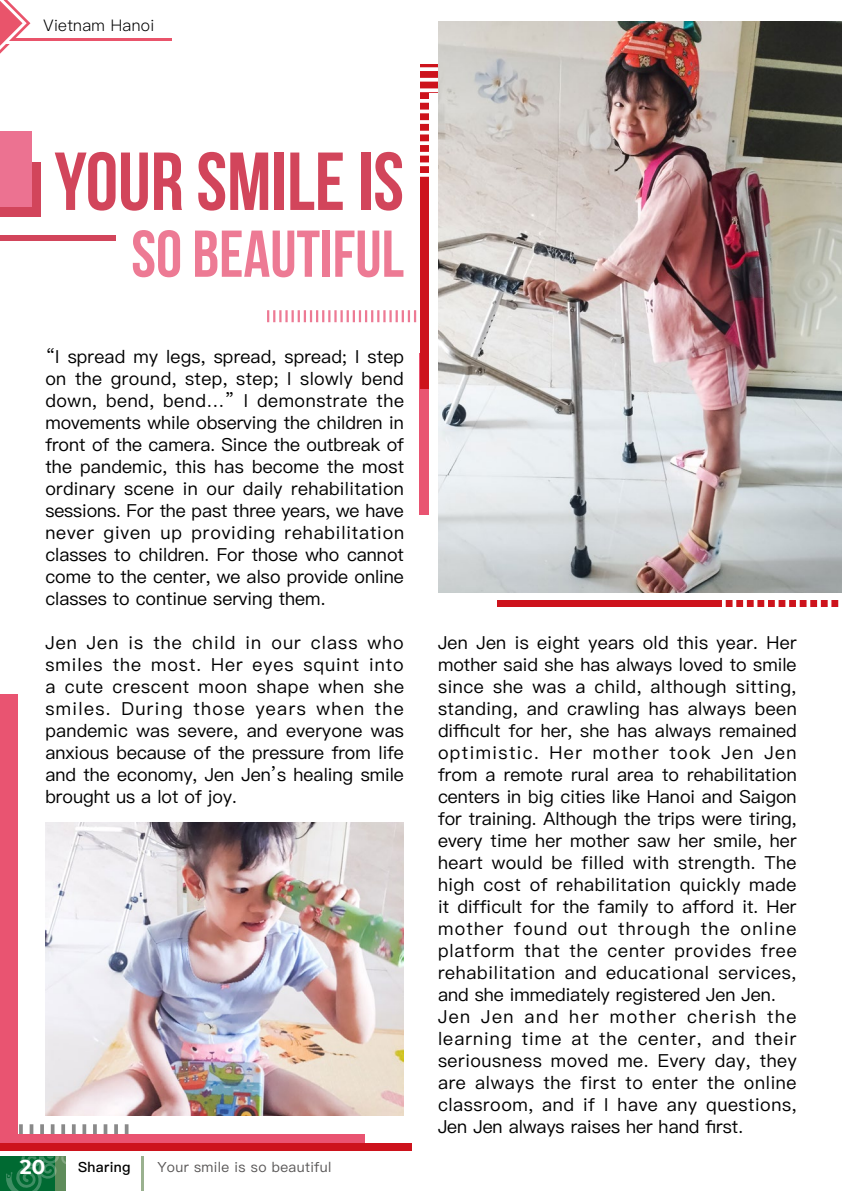
<style>
.page{position:relative;width:842px;height:1191px;background:#fff}
.page>*{position:absolute;margin:0;border:0;box-sizing:border-box;transform-origin:0 0}
.t1{font:700 82px "Bebas Neue";color:#d2455b}
.t2{font:700 66px "Bebas Neue";color:#ed7a94}
.t3{font:700 20px "Montserrat Alternates";color:#fff}
.t4{font:18px/22px "Ping Fang TC";letter-spacing:.015em;color:#000;text-align:justify}
.t5{font:300 16px "Ping Fang TC";letter-spacing:.02em;color:#000}
.t6{font:14px "Ping Fang TC";letter-spacing:.025em;color:#595757}
.t7{font:500 14px "Ping Fang TC";letter-spacing:.025em;color:#000}
</style>
<div class="page">
<svg style="left:267px;top:310px;width:150px;height:12px"></svg>
<img style="left:45px;top:822px;width:358px;height:293px">
<svg style="left:19px;top:1124px;width:4px;height:10px"></svg>
<hr style="left:30px;top:1124px;width:3px;height:20px;background:#898989">
<svg style="left:40px;top:1124px;width:4px;height:10px"></svg>
<svg style="left:51px;top:1124px;width:4px;height:10px"></svg>
<svg style="left:61px;top:1124px;width:4px;height:10px"></svg>
<svg style="left:72px;top:1124px;width:4px;height:10px"></svg>
<svg style="left:82px;top:1124px;width:4px;height:10px"></svg>
<svg style="left:93px;top:1124px;width:4px;height:10px"></svg>
<hr style="left:104px;top:1124px;width:3px;height:20px;background:#898989">
<svg style="left:114px;top:1124px;width:4px;height:10px"></svg>
<svg style="left:125px;top:1124px;width:4px;height:10px"></svg>
<div style="left:498px;top:595px;width:344px;height:11px;background:#cd131c"></div>
<div style="left:420px;top:64px;width:389px;height:324px;background:#cd131c"></div>
<div style="left:0;top:235px;width:115px;height:6px;background:#d2455b"></div>
<div style="left:0;top:162px;width:40px;height:54px;background:#d2455b"></div>
<div style="left:429px;top:94px;width:413px;height:506px;background:#fff"></div>
<div style="left:0;top:1134px;width:365px;height:35px;background:#e95471"></div>
<div style="left:0;top:694px;width:17px;height:497px;background:#e95471"></div>
<div style="left:0;top:1142px;width:411px;height:35px;background:#cd131c"></div>
<img style="left:438px;top:21px;width:404px;height:572px">
<div style="left:0;top:131px;width:31px;height:76px;background:#ec7291"></div>
<hr style="left:722px;top:594px;width:4px;height:20px;background:#fff">
<hr style="left:732px;top:594px;width:4px;height:20px;background:#fff">
<svg style="left:743px;top:600px;width:4px;height:7px"></svg>
<hr style="left:754px;top:594px;width:3px;height:20px;background:#fff">
<hr style="left:764px;top:594px;width:4px;height:20px;background:#fff">
<hr style="left:775px;top:594px;width:3px;height:20px;background:#fff">
<hr style="left:785px;top:594px;width:4px;height:20px;background:#fff">
<hr style="left:796px;top:594px;width:4px;height:20px;background:#fff">
<hr style="left:806px;top:594px;width:4px;height:20px;background:#fff">
<svg style="left:817px;top:600px;width:4px;height:7px"></svg>
<hr style="left:828px;top:594px;width:3px;height:20px;background:#fff">
<hr style="left:838px;top:594px;width:4px;height:20px;background:#fff">
<svg style="left:420px;top:67px;width:18px;height:4px"></svg>
<svg style="left:420px;top:78px;width:18px;height:4px"></svg>
<svg style="left:420px;top:88px;width:18px;height:4px"></svg>
<hr style="left:418px;top:99px;width:20px;height:4px;background:#fff">
<hr style="left:418px;top:110px;width:20px;height:3px;background:#fff">
<svg style="left:420px;top:120px;width:9px;height:4px"></svg>
<hr style="left:418px;top:131px;width:20px;height:3px;background:#fff">
<hr style="left:418px;top:141px;width:20px;height:4px;background:#fff">
<hr style="left:418px;top:152px;width:20px;height:4px;background:#fff">
<hr style="left:418px;top:162px;width:20px;height:4px;background:#fff">
<hr style="left:418px;top:173px;width:20px;height:4px;background:#fff">
<div style="left:0;top:1151px;width:842px;height:40px;background:#fff"></div>
<div style="left:0;top:1156px;width:58px;height:35px;background:#006a32"></div>
<hr style="left:141px;top:1156px;width:3px;height:35px;background:#9ab18f">
<svg style="left:6px;top:1156px;width:60px;height:35px"></svg>
<hr style="left:0;top:39px;width:171px;height:2px;background:#e9546b">
<svg style="left:0;top:0;width:30px;height:54px"></svg>
<p class="t5" style="left:44px;top:15px;width:112px">Vietnam Hanoi</p>
<h1 class="t1" style="left:54px;top:137px;width:351px">YOUR SMILE IS</h1>
<h2 class="t2" style="left:131px;top:218px;width:274px">SO BEAUTIFUL</h2>
<p class="t4" style="left:45px;top:345px;width:360px">“I spread my legs, spread, spread; I step on the ground, step, step; I slowly bend down, bend, bend…” I demonstrate the movements while observing the children in front of the camera. Since the outbreak of the pandemic, this has become the most ordinary scene in our daily rehabilitation sessions. For the past three years, we have never given up providing rehabilitation classes to children. For those who cannot come to the center, we also provide online classes to continue serving them.</p>
<p class="t4" style="left:45px;top:631px;width:360px">Jen Jen is the child in our class who smiles the most. Her eyes squint into a cute crescent moon shape when she smiles. During those years when the pandemic was severe, and everyone was anxious because of the pressure from life and the economy, Jen Jen’s healing smile brought us a lot of joy.</p>
<p class="t4" style="left:438px;top:631px;width:360px;text-align:left">Jen Jen is eight years old this year. Her mother said she has always loved to smile since she was a child, although sitting, standing, and crawling has always been difficult for her, she has always remained optimistic. Her mother took Jen Jen from a remote rural area to rehabilitation centers in big cities like Hanoi and Saigon for training. Although the trips were tiring, every time her mother saw her smile, her heart would be filled with strength. The high cost of rehabilitation quickly made it difficult for the family to afford it. Her mother found out through the online platform that the center provides free rehabilitation and educational services, and she immediately registered Jen Jen.<br>Jen Jen and her mother cherish the learning time at the center, and their seriousness moved me. Every day, they are always the first to enter the online classroom, and if I have any questions, Jen Jen always raises her hand first.</p>
<p class="t3" style="left:20px;top:1153px;width:27px">20</p>
<p class="t7" style="left:78px;top:1158px;width:54px">Sharing</p>
<p class="t6" style="left:157px;top:1158px;width:175px">Your smile is so beautiful</p>
</div>
